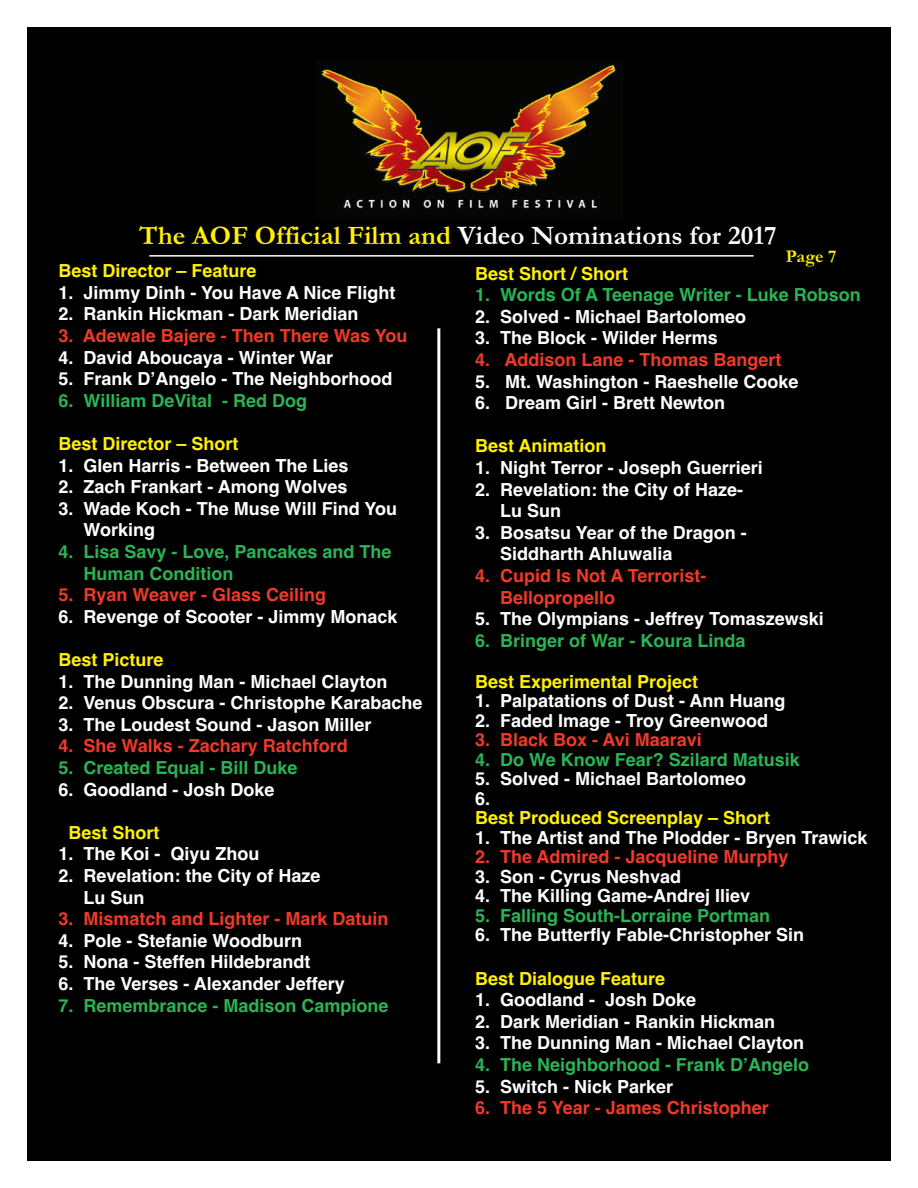
<style>
.page{position:relative;width:918px;height:1188px;background:#fff}
.page>*{position:absolute;margin:0;border:0;box-sizing:border-box;transform-origin:0 0}
.t1{font:700 27px "Garamond";color:#fff}
.t2{font:700 18px/21.6px "Helvetica";color:#fff}
.t3{font:700 18px/21.6px "Helvetica";color:#2cb355}
.t4{font:700 18px/21.6px "Helvetica";color:#ef3a2a}
.t5{font:700 18px "Helvetica";color:#fff101}
.t6{font:700 18px "Garamond";color:#fff101}
.s1{color:#fff101}
</style>
<div class="page">
<div style="left:27px;top:27px;width:864px;height:1134px;background:#000"></div>
<hr style="left:149px;top:255px;width:605px;height:2px;background:#fff">
<hr style="left:437px;top:328px;width:3px;height:735px;background:#fff">
<img style="left:321px;top:65px;width:295px;height:146px">
<h1 class="t1" style="left:139px;top:219px;width:639px"><span class="s1">The AOF Official Film and</span> Video Nominations for 2017</h1>
<p class="t5" style="left:59px;top:261px;width:200px">Best Director – Feature</p>
<p class="t2" style="left:59px;top:282px;width:339px">1. Jimmy Dinh - You Have A Nice Flight</p>
<p class="t2" style="left:59px;top:303px;width:302px">2. Rankin Hickman - Dark Meridian</p>
<p class="t4" style="left:59px;top:325px;width:351px">3. Adewale Bajere - Then There Was You</p>
<p class="t2" style="left:59px;top:347px;width:276px">4. David Aboucaya - Winter War</p>
<p class="t2" style="left:59px;top:368px;width:336px">5. Frank D’Angelo - The Neighborhood</p>
<p class="t3" style="left:59px;top:390px;width:250px">6. William DeVital - Red Dog</p>
<p class="t5" style="left:59px;top:433px;width:182px">Best Director – Short</p>
<p class="t2" style="left:59px;top:455px;width:292px">1. Glen Harris - Between The Lies</p>
<p class="t2" style="left:59px;top:476px;width:291px">2. Zach Frankart - Among Wolves</p>
<p class="t2" style="left:84px;top:498px;width:315px;text-indent:-25px">3. Wade Koch - The Muse Will Find You<br>Working</p>
<p class="t3" style="left:84px;top:541px;width:310px;text-indent:-25px">4. Lisa Savy - Love, Pancakes and The<br>Human Condition</p>
<p class="t4" style="left:59px;top:584px;width:269px">5. Ryan Weaver - Glass Ceiling</p>
<p class="t2" style="left:59px;top:606px;width:341px">6. Revenge of Scooter - Jimmy Monack</p>
<p class="t5" style="left:59px;top:649px;width:107px">Best Picture</p>
<p class="t2" style="left:59px;top:671px;width:331px">1. The Dunning Man - Michael Clayton</p>
<p class="t2" style="left:59px;top:692px;width:366px">2. Venus Obscura - Christophe Karabache</p>
<p class="t2" style="left:59px;top:714px;width:315px">3. The Loudest Sound - Jason Miller</p>
<p class="t4" style="left:59px;top:735px;width:291px">4. She Walks - Zachary Ratchford</p>
<p class="t3" style="left:59px;top:757px;width:241px">5. Created Equal - Bill Duke</p>
<p class="t2" style="left:59px;top:779px;width:218px">6. Goodland - Josh Doke</p>
<p class="t5" style="left:69px;top:822px;width:93px">Best Short</p>
<p class="t2" style="left:59px;top:843px;width:203px">1. The Koi - Qiyu Zhou</p>
<p class="t2" style="left:84px;top:865px;width:239px;text-indent:-25px">2. Revelation: the City of Haze<br>Lu Sun</p>
<p class="t4" style="left:59px;top:908px;width:332px">3. Mismatch and Lighter - Mark Datuin</p>
<p class="t2" style="left:59px;top:930px;width:245px">4. Pole - Stefanie Woodburn</p>
<p class="t2" style="left:59px;top:951px;width:254px">5. Nona - Steffen Hildebrandt</p>
<p class="t2" style="left:59px;top:973px;width:288px">6. The Verses - Alexander Jeffery</p>
<p class="t3" style="left:59px;top:995px;width:332px">7. Remembrance - Madison Campione</p>
<p class="t6" style="left:786px;top:245px;width:52px">Page 7</p>
<p class="t5" style="left:475px;top:263px;width:155px">Best Short / Short</p>
<p class="t3" style="left:475px;top:284px;width:387px">1. Words Of A Teenage Writer - Luke Robson</p>
<p class="t2" style="left:475px;top:306px;width:273px">2. Solved - Michael Bartolomeo</p>
<p class="t2" style="left:475px;top:327px;width:244px">3. The Block - Wilder Herms</p>
<p class="t4" style="left:475px;top:349px;width:308px">4. Addison Lane - Thomas Bangert</p>
<p class="t2" style="left:475px;top:371px;width:325px">5. Mt. Washington - Raeshelle Cooke</p>
<p class="t2" style="left:475px;top:392px;width:252px">6. Dream Girl - Brett Newton</p>
<p class="t5" style="left:475px;top:436px;width:133px">Best Animation</p>
<p class="t2" style="left:475px;top:457px;width:289px">1. Night Terror - Joseph Guerrieri</p>
<p class="t2" style="left:500px;top:479px;width:245px;text-indent:-25px">2. Revelation: the City of Haze-<br>Lu Sun</p>
<p class="t2" style="left:500px;top:522px;width:248px;text-indent:-25px">3. Bosatsu Year of the Dragon -<br>Siddharth Ahluwalia</p>
<p class="t4" style="left:500px;top:565px;width:208px;text-indent:-25px">4. Cupid Is Not A Terrorist-<br>Bellopropello</p>
<p class="t2" style="left:475px;top:608px;width:350px">5. The Olympians - Jeffrey Tomaszewski</p>
<p class="t3" style="left:475px;top:630px;width:272px">6. Bringer of War - Koura Linda</p>
<p class="t5" style="left:475px;top:671px;width:225px">Best Experimental Project</p>
<p class="t2" style="left:475px;top:690px;width:312px">1. Palpatations of Dust - Ann Huang</p>
<p class="t2" style="left:475px;top:710px;width:295px">2. Faded Image - Troy Greenwood</p>
<p class="t4" style="left:475px;top:729px;width:228px">3. Black Box - Avi Maaravi</p>
<p class="t3" style="left:475px;top:749px;width:326px">4. Do We Know Fear? Szilard Matusik</p>
<p class="t2" style="left:475px;top:769px;width:273px;line-height:19.5px">5. Solved - Michael Bartolomeo<br>6.</p>
<p class="t5" style="left:475px;top:808px;width:297px">Best Produced Screenplay – Short</p>
<p class="t2" style="left:475px;top:827px;width:394px">1. The Artist and The Plodder - Bryen Trawick</p>
<p class="t4" style="left:475px;top:846px;width:315px">2. The Admired - Jacqueline Murphy</p>
<p class="t2" style="left:475px;top:866px;width:208px">3. Son - Cyrus Neshvad</p>
<p class="t2" style="left:475px;top:885px;width:277px">4. The Killing Game-Andrej Iliev</p>
<p class="t3" style="left:475px;top:905px;width:297px">5. Falling South-Lorraine Portman</p>
<p class="t2" style="left:475px;top:924px;width:331px">6. The Butterfly Fable-Christopher Sin</p>
<p class="t5" style="left:475px;top:968px;width:192px">Best Dialogue Feature</p>
<p class="t2" style="left:475px;top:989px;width:223px">1. Goodland - Josh Doke</p>
<p class="t2" style="left:475px;top:1011px;width:302px">2. Dark Meridian - Rankin Hickman</p>
<p class="t2" style="left:475px;top:1032px;width:331px">3. The Dunning Man - Michael Clayton</p>
<p class="t3" style="left:475px;top:1054px;width:336px">4. The Neighborhood - Frank D’Angelo</p>
<p class="t2" style="left:475px;top:1076px;width:200px">5. Switch - Nick Parker</p>
<p class="t4" style="left:475px;top:1097px;width:295px">6. The 5 Year - James Christopher</p>
</div>
